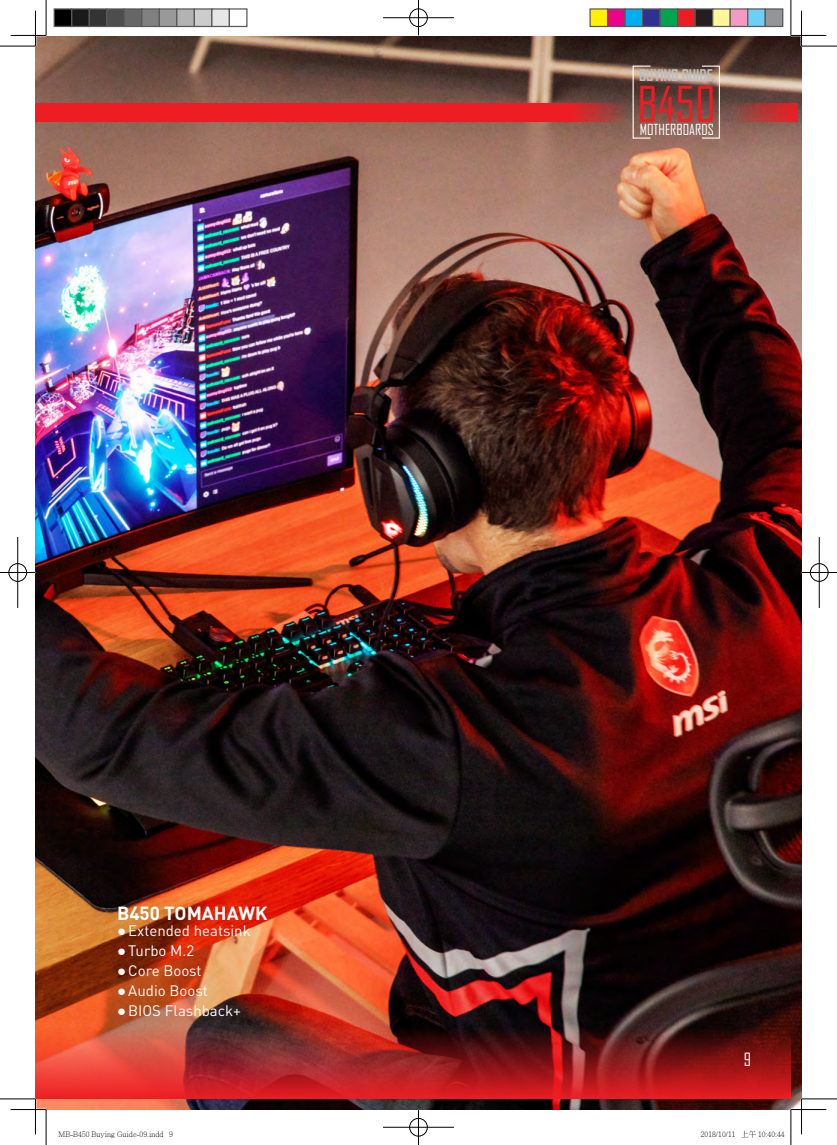
<style>
.page{position:relative;width:837px;height:1145px;background:#fff}
.page>*{position:absolute;margin:0;border:0;box-sizing:border-box;transform-origin:0 0}
.t1{font:47.25px "Agency FB";color:#ee1d23}
.t2{font:700 18.75px "DIN Pro";color:#fff}
.t3{font:17.5px "Agency FB";color:#fff}
.t4{font:700 15.5px "Agency FB";color:#bcbdc0}
.t5{font:15px "DIN Pro";color:#fff}
.t6{font:14.62px "Agency FB";color:#fff}
.t7{font:300 7.5px "Adobe Ming Std";color:#000}
.s1{font-family:"Arial"}
</style>
<div class="page">
<img style="left:35px;top:36px;width:766px;height:1073px">
<img style="left:35px;top:1027px;width:755px;height:71px">
<div style="left:35px;top:103px;width:11px;height:18px;background:#ee1d23"></div>
<div style="left:728px;top:103px;width:69px;height:18px;background:linear-gradient(to right,#71564d,#e91e23)"></div>
<div style="left:46px;top:103px;width:577px;height:18px;background:#ee1d23"></div>
<div style="left:632px;top:66px;width:18px;height:73px;border:1px solid #fff"></div>
<hr style="left:11px;top:1108px;width:35px;height:2px;background:#fff">
<hr style="left:790px;top:1108px;width:36px;height:2px;background:#fff">
<hr style="left:800px;top:11px;width:2px;height:35px;background:#fff">
<hr style="left:800px;top:1098px;width:2px;height:36px;background:#fff">
<hr style="left:0;top:46px;width:35px;height:1px;background:#000">
<hr style="left:801px;top:46px;width:35px;height:1px;background:#000">
<hr style="left:0;top:1098px;width:35px;height:1px;background:#000">
<hr style="left:801px;top:1098px;width:35px;height:1px;background:#000">
<hr style="left:46px;top:0;width:1px;height:35px;background:#000">
<hr style="left:46px;top:1109px;width:1px;height:35px;background:#000">
<hr style="left:790px;top:0;width:1px;height:35px;background:#000">
<hr style="left:790px;top:1109px;width:1px;height:35px;background:#000">
<hr style="left:11px;top:35px;width:35px;height:1px;background:#000">
<hr style="left:790px;top:35px;width:36px;height:1px;background:#000">
<hr style="left:11px;top:1109px;width:35px;height:1px;background:#000">
<hr style="left:790px;top:1109px;width:36px;height:1px;background:#000">
<hr style="left:35px;top:11px;width:1px;height:35px;background:#000">
<hr style="left:35px;top:1098px;width:1px;height:36px;background:#000">
<hr style="left:801px;top:11px;width:1px;height:35px;background:#000">
<hr style="left:801px;top:1098px;width:1px;height:36px;background:#000">
<div style="left:408px;top:8px;width:20px;height:19px;border:2px solid #fff;border-radius:50%"></div>
<hr style="left:383px;top:17px;width:71px;height:2px;background:#fff">
<hr style="left:417px;top:0;width:2px;height:35px;background:#fff">
<div style="left:409px;top:9px;width:18px;height:18px;border:1px solid #000;border-radius:50%"></div>
<hr style="left:383px;top:18px;width:71px;height:1px;background:#000">
<hr style="left:418px;top:0;width:1px;height:35px;background:#000">
<div style="left:408px;top:1117px;width:20px;height:20px;border:2px solid #fff;border-radius:50%"></div>
<hr style="left:383px;top:1126px;width:71px;height:2px;background:#fff">
<hr style="left:417px;top:1109px;width:2px;height:35px;background:#fff">
<div style="left:409px;top:1118px;width:18px;height:18px;border:1px solid #000;border-radius:50%"></div>
<hr style="left:383px;top:1127px;width:71px;height:1px;background:#000">
<hr style="left:418px;top:1109px;width:1px;height:35px;background:#000">
<div style="left:8px;top:562px;width:19px;height:20px;border:2px solid #fff;border-radius:50%"></div>
<hr style="left:0;top:571px;width:35px;height:2px;background:#fff">
<hr style="left:17px;top:537px;width:2px;height:71px;background:#fff">
<div style="left:9px;top:563px;width:18px;height:18px;border:1px solid #000;border-radius:50%"></div>
<hr style="left:0;top:572px;width:35px;height:1px;background:#000">
<hr style="left:18px;top:537px;width:1px;height:71px;background:#000">
<div style="left:809px;top:562px;width:19px;height:20px;border:2px solid #fff;border-radius:50%"></div>
<hr style="left:801px;top:571px;width:35px;height:2px;background:#fff">
<div style="left:809px;top:563px;width:19px;height:18px;border:1px solid #000;border-radius:50%"></div>
<hr style="left:801px;top:572px;width:35px;height:1px;background:#000">
<hr style="left:818px;top:537px;width:1px;height:71px;background:#000">
<div style="left:54px;top:9px;width:18px;height:17px;background:#000"></div>
<div style="left:54px;top:8px;width:18px;height:19px;border:1px solid #595959"></div>
<div style="left:72px;top:9px;width:17px;height:17px;background:#1a1a1a"></div>
<div style="left:71px;top:8px;width:19px;height:19px;border:1px solid #595959"></div>
<div style="left:89px;top:9px;width:18px;height:17px;background:#333"></div>
<div style="left:89px;top:8px;width:18px;height:19px;border:1px solid #595959"></div>
<div style="left:107px;top:9px;width:17px;height:17px;background:#4d4d4d"></div>
<div style="left:106px;top:8px;width:19px;height:19px;border:1px solid #595959"></div>
<div style="left:124px;top:9px;width:18px;height:17px;background:#666"></div>
<div style="left:124px;top:8px;width:18px;height:19px;border:1px solid #595959"></div>
<div style="left:142px;top:9px;width:17px;height:17px;background:#808080"></div>
<div style="left:141px;top:8px;width:19px;height:19px;border:1px solid #595959"></div>
<div style="left:159px;top:9px;width:18px;height:17px;background:#999"></div>
<div style="left:159px;top:8px;width:18px;height:19px;border:1px solid #595959"></div>
<div style="left:177px;top:9px;width:17px;height:17px;background:#b3b3b3"></div>
<div style="left:176px;top:8px;width:19px;height:19px;border:1px solid #595959"></div>
<div style="left:194px;top:9px;width:18px;height:17px;background:#ccc"></div>
<div style="left:194px;top:8px;width:18px;height:19px;border:1px solid #595959"></div>
<div style="left:212px;top:9px;width:17px;height:17px;background:#e6e6e6"></div>
<div style="left:211px;top:8px;width:19px;height:19px;border:1px solid #595959"></div>
<div style="left:229px;top:8px;width:18px;height:19px;border:1px solid #595959"></div>
<div style="left:590px;top:9px;width:17px;height:17px;background:#fff101"></div>
<div style="left:589px;top:8px;width:19px;height:19px;border:1px solid #595959"></div>
<div style="left:607px;top:9px;width:18px;height:17px;background:#ed028c"></div>
<div style="left:606px;top:8px;width:19px;height:19px;border:1px solid #595959"></div>
<div style="left:625px;top:9px;width:17px;height:17px;background:#00aeef"></div>
<div style="left:624px;top:8px;width:19px;height:19px;border:1px solid #595959"></div>
<div style="left:642px;top:9px;width:18px;height:17px;background:#2e3092"></div>
<div style="left:641px;top:8px;width:19px;height:19px;border:1px solid #595959"></div>
<div style="left:660px;top:9px;width:17px;height:17px;background:#00a54f"></div>
<div style="left:659px;top:8px;width:19px;height:19px;border:1px solid #595959"></div>
<div style="left:677px;top:9px;width:18px;height:17px;background:#ee1d23"></div>
<div style="left:676px;top:8px;width:19px;height:19px;border:1px solid #595959"></div>
<div style="left:695px;top:9px;width:17px;height:17px;background:#231f20"></div>
<div style="left:694px;top:8px;width:19px;height:19px;border:1px solid #595959"></div>
<div style="left:712px;top:9px;width:18px;height:17px;background:#fff79a"></div>
<div style="left:711px;top:8px;width:19px;height:19px;border:1px solid #595959"></div>
<div style="left:730px;top:9px;width:17px;height:17px;background:#f499c2"></div>
<div style="left:729px;top:8px;width:19px;height:19px;border:1px solid #595959"></div>
<div style="left:747px;top:9px;width:18px;height:17px;background:#6bcff6"></div>
<div style="left:746px;top:8px;width:19px;height:19px;border:1px solid #595959"></div>
<div style="left:765px;top:9px;width:17px;height:17px;background:#939598"></div>
<div style="left:764px;top:8px;width:19px;height:19px;border:1px solid #595959"></div>
<p class="t4" style="left:639px;top:66px;width:75px">BUYING GUIDE</p>
<p class="t2" style="left:117px;top:897px;width:152px">B450 TOMAHAWK</p>
<p class="t5" style="left:117px;top:919px;width:135px"><span class="s1">●</span> Extended heatsink</p>
<p class="t5" style="left:117px;top:939px;width:79px"><span class="s1">●</span> Turbo M.2</p>
<p class="t5" style="left:117px;top:959px;width:86px"><span class="s1">●</span> Core Boost</p>
<p class="t5" style="left:117px;top:979px;width:92px"><span class="s1">●</span> Audio Boost</p>
<p class="t5" style="left:117px;top:999px;width:125px"><span class="s1">●</span> BIOS Flashback+</p>
<p class="t1" style="left:637px;top:75px;width:80px">B450</p>
<p class="t6" style="left:639px;top:121px;width:76px">MOTHERBOARDS</p>
<p class="t3" style="left:743px;top:1048px;width:9px">9</p>
<p class="t7" style="left:59px;top:1130px;width:116px">MB-B450 Buying Guide-09.indd 9</p>
<p class="t7" style="left:700px;top:1130px;width:85px">2018/10/11 上午 10:40:44</p>
</div>
